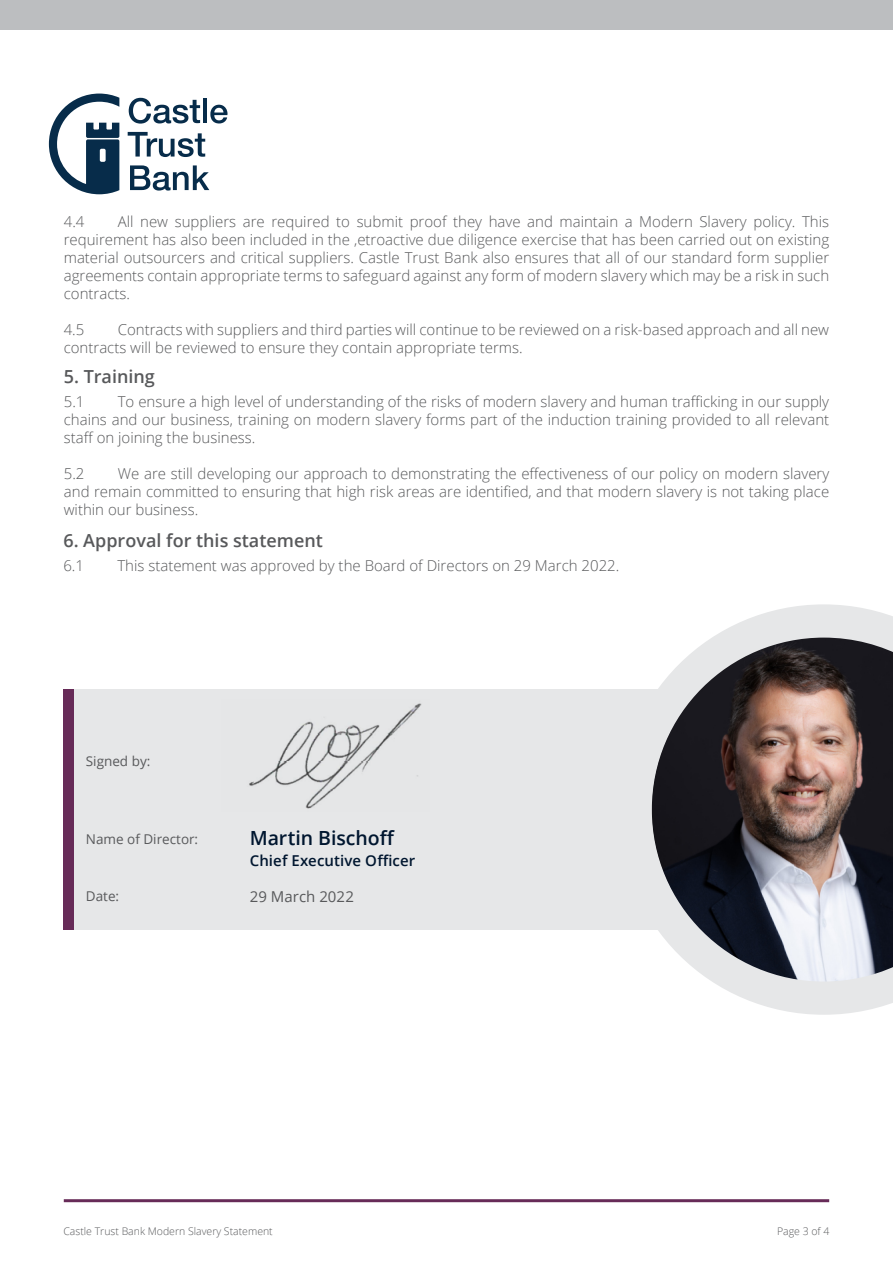
<style>
.page{position:relative;width:893px;height:1263px;background:#fff}
.page>*{position:absolute;margin:0;border:0;box-sizing:border-box;transform-origin:0 0}
.t1{font:600 19.5px "Open Sans";letter-spacing:-.005em;color:#00162f}
.t2{font:600 18px "Open Sans";color:#58595b}
.t3{font:300 15px/18px "Open Sans";color:#58595b;text-align:justify}
.t4{font:600 15px "Open Sans";letter-spacing:.005em;color:#00162f}
.t5{font:15px "Open Sans";color:#58595b}
.t6{font:13.5px "Open Sans";color:#58595b}
.t7{font:300 10.5px "Open Sans";color:#58595b}
</style>
<div class="page">
<svg style="left:49px;top:94px;width:70px;height:100px"></svg>
<svg style="left:129px;top:98px;width:71px;height:26px"></svg>
<hr style="left:203px;top:98px;width:4px;height:25px;background:#072c4a">
<svg style="left:210px;top:105px;width:18px;height:18px"></svg>
<svg style="left:128px;top:132px;width:77px;height:25px"></svg>
<svg style="left:130px;top:165px;width:79px;height:26px"></svg>
<div style="left:0;top:0;width:893px;height:30px;background:#bcbec0"></div>
<hr style="left:64px;top:1199px;width:765px;height:3px;background:#672b58">
<div style="left:64px;top:689px;width:829px;height:241px;background:#e6e7e8"></div>
<svg style="left:651px;top:604px;width:242px;height:411px"></svg>
<div style="left:63px;top:689px;width:10px;height:241px;background:#672b58"></div>
<img style="left:249px;top:703px;width:173px;height:106px">
<p class="t3" style="left:64px;top:212px;width:767px;text-indent:54px">All new suppliers are required to submit proof they have and maintain a Modern Slavery policy. This requirement has also been included in the ,etroactive due diligence exercise that has been carried out on existing material outsourcers and critical suppliers. Castle Trust Bank also ensures that all of our standard form supplier agreements contain appropriate terms to safeguard against any form of modern slavery which may be a risk in such contracts.</p>
<p class="t3" style="left:64px;top:320px;width:22px">4.5</p>
<p class="t3" style="left:64px;top:212px;width:22px">4.4</p>
<p class="t3" style="left:64px;top:320px;width:767px;text-indent:54px">Contracts with suppliers and third parties will continue to be reviewed on a risk-based approach and all new contracts will be reviewed to ensure they contain appropriate terms.</p>
<p class="t2" style="left:64px;top:364px;width:93px">5. Training</p>
<p class="t3" style="left:64px;top:392px;width:22px">5.1</p>
<p class="t3" style="left:64px;top:392px;width:767px;text-indent:54px">To ensure a high level of understanding of the risks of modern slavery and human trafficking in our supply chains and our business, training on modern slavery forms part of the induction training provided to all relevant staff on joining the business.</p>
<p class="t3" style="left:64px;top:464px;width:22px">5.2</p>
<p class="t3" style="left:64px;top:464px;width:767px;text-indent:54px">We are still developing our approach to demonstrating the effectiveness of our policy on modern slavery and remain committed to ensuring that high risk areas are identified, and that modern slavery is not taking place within our business.</p>
<p class="t2" style="left:63px;top:528px;width:261px">6. Approval for this statement</p>
<p class="t3" style="left:63px;top:556px;width:22px">6.1</p>
<p class="t3" style="left:117px;top:556px;width:503px">This statement was approved by the Board of Directors on 29 March 2022.</p>
<p class="t6" style="left:86px;top:752px;width:66px">Signed by:</p>
<p class="t6" style="left:86px;top:830px;width:114px">Name of Director:</p>
<h1 class="t1" style="left:250px;top:825px;width:146px">Martin Bischoff</h1>
<p class="t4" style="left:250px;top:850px;width:167px">Chief Executive Officer</p>
<p class="t6" style="left:86px;top:887px;width:35px">Date:</p>
<p class="t5" style="left:250px;top:886px;width:106px">29 March 2022</p>
<p class="t7" style="left:63px;top:1224px;width:211px">Castle Trust Bank Modern Slavery Statement</p>
<p class="t7" style="left:777px;top:1224px;width:54px">Page 3 of 4</p>
</div>
